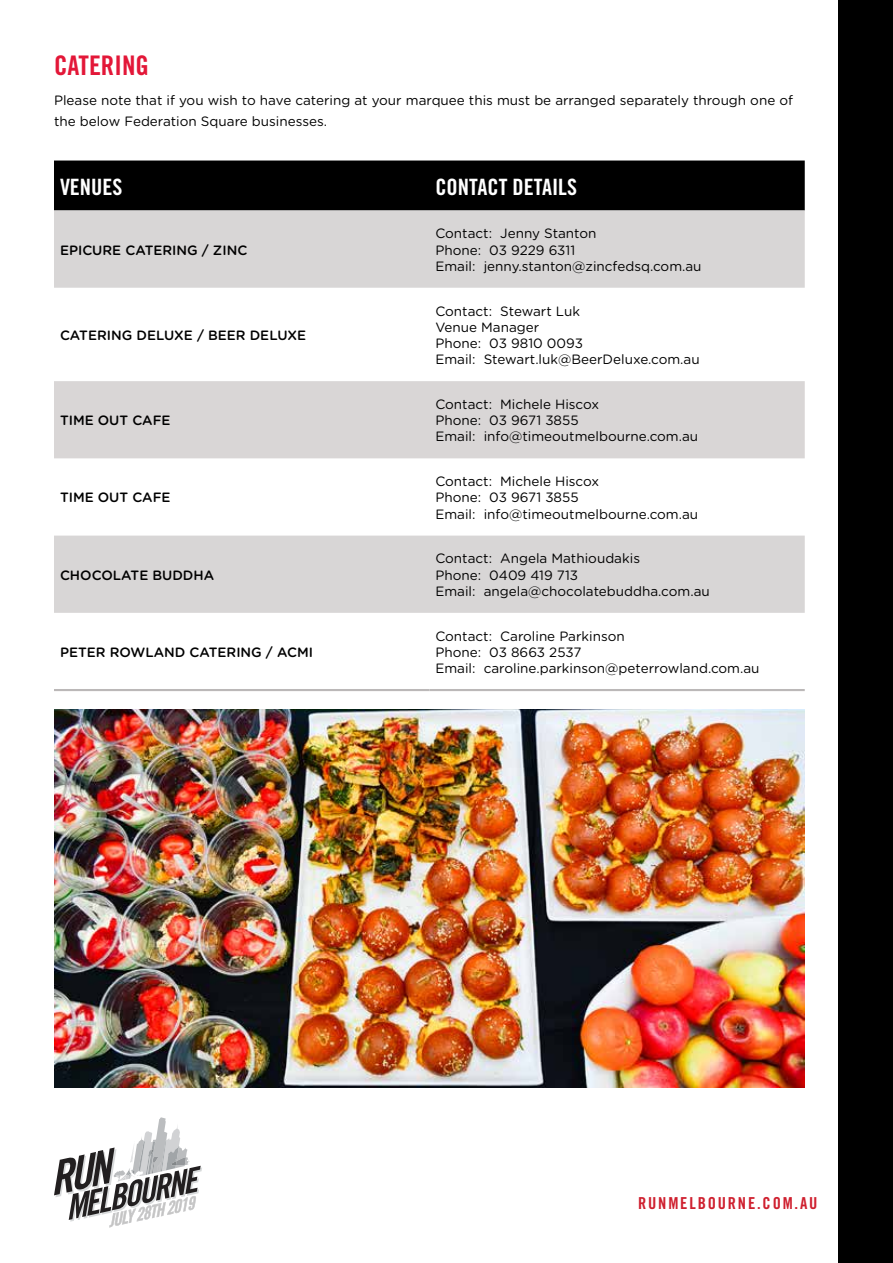
<style>
.page{position:relative;width:893px;height:1263px;background:#fff}
.page>*{position:absolute;margin:0;border:0;box-sizing:border-box;transform-origin:0 0}
.t1{font:27px "Trade Gothic Bold Cond Twenty";color:#e31738}
.t2{font:22.5px "Trade Gothic Bold Cond Twenty";color:#fff}
.t3{font:16.5px "Trade Gothic Bold Cond Twenty";letter-spacing:.11em;color:#cf202f}
.t4{font:13.5px/16.2px "Gotham Rounded";color:#000}
.t5{font:500 13.5px "Gotham Rounded";color:#000}
</style>
<div class="page">
<div style="left:839px;top:0;width:54px;height:1263px;background:#000"></div>
<div style="left:54px;top:161px;width:751px;height:49px;background:#000"></div>
<svg style="left:54px;top:210px;width:751px;height:403px"></svg>
<div style="left:54px;top:381px;width:751px;height:77px;background:#d9d6d6"></div>
<hr style="left:54px;top:689px;width:375px;height:2px;background:#bbb8b8">
<hr style="left:429px;top:689px;width:376px;height:2px;background:#bbb8b8">
<svg style="left:54px;top:1117px;width:148px;height:110px"></svg>
<img style="left:54px;top:709px;width:751px;height:378px">
<h1 class="t1" style="left:54px;top:49px;width:96px">CATERING</h1>
<p class="t4" style="left:54px;top:89px;width:741px;line-height:21px">Please note that if you wish to have catering at your marquee this must be arranged separately through one of the below Federation Square businesses.</p>
<h2 class="t2" style="left:60px;top:173px;width:64px">VENUES</h2>
<h2 class="t2" style="left:435px;top:173px;width:143px">CONTACT DETAILS</h2>
<p class="t5" style="left:60px;top:240px;width:189px">EPICURE CATERING / ZINC</p>
<p class="t5" style="left:60px;top:325px;width:248px">CATERING DELUXE / BEER DELUXE</p>
<p class="t5" style="left:60px;top:411px;width:112px">TIME OUT CAFE</p>
<p class="t5" style="left:60px;top:488px;width:112px">TIME OUT CAFE</p>
<p class="t5" style="left:60px;top:565px;width:156px">CHOCOLATE BUDDHA</p>
<p class="t5" style="left:60px;top:642px;width:254px">PETER ROWLAND CATERING / ACMI</p>
<p class="t4" style="left:435px;top:225px;width:268px">Contact: Jenny Stanton<br>Phone: 03 9229 6311<br>Email: jenny.stanton@zincfedsq.com.au</p>
<p class="t4" style="left:435px;top:302px;width:266px">Contact: Stewart Luk<br>Venue Manager<br>Phone: 03 9810 0093<br>Email: Stewart.luk@BeerDeluxe.com.au</p>
<p class="t4" style="left:435px;top:395px;width:264px">Contact: Michele Hiscox<br>Phone: 03 9671 3855<br>Email: info@timeoutmelbourne.com.au</p>
<p class="t4" style="left:435px;top:473px;width:264px">Contact: Michele Hiscox<br>Phone: 03 9671 3855<br>Email: info@timeoutmelbourne.com.au</p>
<p class="t4" style="left:435px;top:550px;width:276px">Contact: Angela Mathioudakis<br>Phone: 0409 419 713<br>Email: angela@chocolatebuddha.com.au</p>
<p class="t4" style="left:435px;top:627px;width:326px">Contact: Caroline Parkinson<br>Phone: 03 8663 2537<br>Email: caroline.parkinson@peterrowland.com.au</p>
<p class="t3" style="left:638px;top:1193px;width:181px">RUNMELBOURNE.COM.AU</p>
</div>
